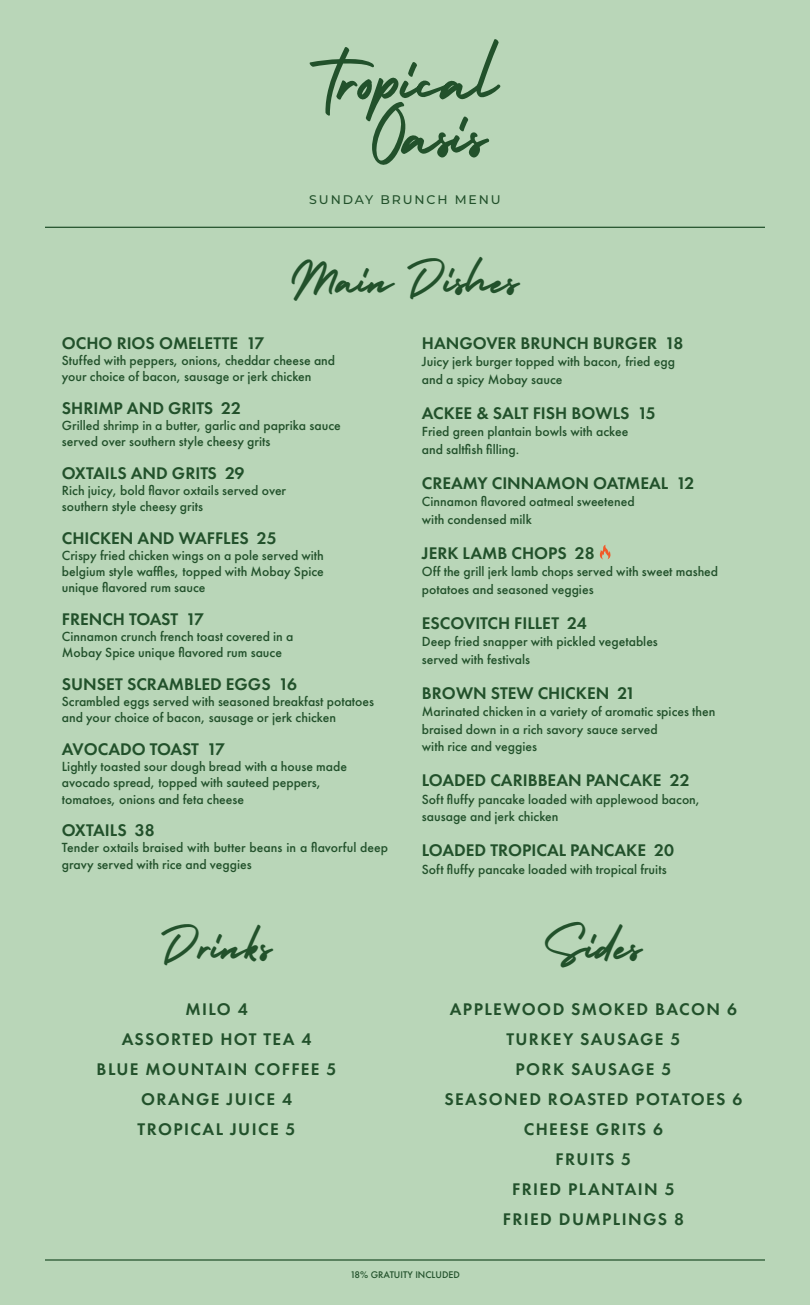
<style>
.page{position:relative;width:810px;height:1305px;background:#b9d6b8}
.page>*{position:absolute;margin:0;border:0;box-sizing:border-box;transform-origin:0 0}
.t1{font:32.5px "Holiday Free";color:#22512b}
.t2{font:600 17.5px "Futura PT";color:#22512b}
.t3{font:600 17.5px/30px "Futura PT";letter-spacing:.08em;color:#22512b;text-align:center}
.t4{font:500 13.75px/16.2px "Futura PT";color:#22512b}
.t5{font:500 12.5px "Montserrat";letter-spacing:.15em;color:#22512b}
.t6{font:500 10px "Futura PT";color:#22512b}
</style>
<div class="page">
<hr style="left:45px;top:227px;width:720px;height:1px;background:#22512b">
<hr style="left:45px;top:1259px;width:720px;height:2px;background:#22512b">
<svg style="left:309px;top:39px;width:192px;height:126px"></svg>
<svg style="left:600px;top:545px;width:11px;height:14px"></svg>
<p class="t5" style="left:309px;top:191px;width:193px">SUNDAY BRUNCH MENU</p>
<h1 class="t1" style="left:290px;top:260px;width:230px">Main Dishes</h1>
<p class="t2" style="left:62px;top:332px;width:204px">OCHO RIOS OMELETTE 17</p>
<p class="t4" style="left:62px;top:352px;width:275px">Stuffed with peppers, onions, cheddar cheese and your choice of bacon, sausage or jerk chicken</p>
<p class="t2" style="left:62px;top:397px;width:181px">SHRIMP AND GRITS 22</p>
<p class="t4" style="left:62px;top:417px;width:280px">Grilled shrimp in a butter, garlic and paprika sauce served over southern style cheesy grits</p>
<p class="t2" style="left:62px;top:462px;width:184px">OXTAILS AND GRITS 29</p>
<p class="t4" style="left:62px;top:482px;width:226px">Rich juicy, bold flavor oxtails served over southern style cheesy grits</p>
<p class="t2" style="left:62px;top:527px;width:216px">CHICKEN AND WAFFLES 25</p>
<p class="t4" style="left:62px;top:547px;width:264px;text-align:justify">Crispy fried chicken wings on a pole served with belgium style waffles, topped with Mobay Spice unique flavored rum sauce</p>
<p class="t2" style="left:62px;top:608px;width:144px">FRENCH TOAST 17</p>
<p class="t4" style="left:62px;top:629px;width:233px">Cinnamon crunch french toast covered in a<br>Mobay Spice unique flavored rum sauce</p>
<p class="t2" style="left:62px;top:673px;width:237px">SUNSET SCRAMBLED EGGS 16</p>
<p class="t4" style="left:62px;top:694px;width:314px">Scrambled eggs served with seasoned breakfast potatoes and your choice of bacon, sausage or jerk chicken</p>
<p class="t2" style="left:62px;top:738px;width:165px">AVOCADO TOAST 17</p>
<p class="t4" style="left:62px;top:759px;width:287px">Lightly toasted sour dough bread with a house made avocado spread, topped with sauteed peppers, tomatoes, onions and feta cheese</p>
<p class="t2" style="left:62px;top:819px;width:94px">OXTAILS 38</p>
<p class="t4" style="left:62px;top:840px;width:328px">Tender oxtails braised with butter beans in a flavorful deep gravy served with rice and veggies</p>
<h1 class="t1" style="left:160px;top:926px;width:114px">Drinks</h1>
<p class="t3" style="left:97px;top:994px;width:241px">MILO 4<br>ASSORTED HOT TEA 4<br>BLUE MOUNTAIN COFFEE 5<br>ORANGE JUICE 4<br>TROPICAL JUICE 5</p>
<p class="t2" style="left:422px;top:332px;width:263px">HANGOVER BRUNCH BURGER 18</p>
<p class="t4" style="left:422px;top:353px;width:255px;line-height:17.5px">Juicy jerk burger topped with bacon, fried egg and a spicy Mobay sauce</p>
<p class="t2" style="left:422px;top:402px;width:235px">ACKEE &amp; SALT FISH BOWLS 15</p>
<p class="t4" style="left:422px;top:423px;width:208px;line-height:17.5px">Fried green plantain bowls with ackee and saltfish filling.</p>
<p class="t2" style="left:422px;top:472px;width:274px">CREAMY CINNAMON OATMEAL 12</p>
<p class="t4" style="left:422px;top:493px;width:214px;line-height:17.5px">Cinnamon flavored oatmeal sweetened with condensed milk</p>
<p class="t2" style="left:422px;top:542px;width:174px">JERK LAMB CHOPS 28</p>
<p class="t4" style="left:422px;top:563px;width:298px;line-height:17.5px">Off the grill jerk lamb chops served with sweet mashed potatoes and seasoned veggies</p>
<p class="t2" style="left:422px;top:612px;width:166px">ESCOVITCH FILLET 24</p>
<p class="t4" style="left:422px;top:633px;width:238px;line-height:17.5px">Deep fried snapper with pickled vegetables served with festivals</p>
<p class="t2" style="left:422px;top:682px;width:215px">BROWN STEW CHICKEN 21</p>
<p class="t4" style="left:422px;top:703px;width:295px;line-height:17.5px">Marinated chicken in a variety of aromatic spices then braised down in a rich savory sauce served<br>with rice and veggies</p>
<p class="t2" style="left:422px;top:769px;width:269px">LOADED CARIBBEAN PANCAKE 22</p>
<p class="t4" style="left:422px;top:790px;width:280px;line-height:17.5px">Soft fluffy pancake loaded with applewood bacon, sausage and jerk chicken</p>
<p class="t2" style="left:422px;top:839px;width:254px">LOADED TROPICAL PANCAKE 20</p>
<p class="t4" style="left:422px;top:861px;width:246px">Soft fluffy pancake loaded with tropical fruits</p>
<h1 class="t1" style="left:544px;top:926px;width:100px">Sides</h1>
<p class="t3" style="left:444px;top:994px;width:299px">APPLEWOOD SMOKED BACON 6<br>TURKEY SAUSAGE 5<br>PORK SAUSAGE 5<br>SEASONED ROASTED POTATOES 6<br>CHEESE GRITS 6<br>FRUITS 5<br>FRIED PLANTAIN 5<br>FRIED DUMPLINGS 8</p>
<p class="t6" style="left:350px;top:1269px;width:111px">18% GRATUITY INCLUDED</p>
</div>
